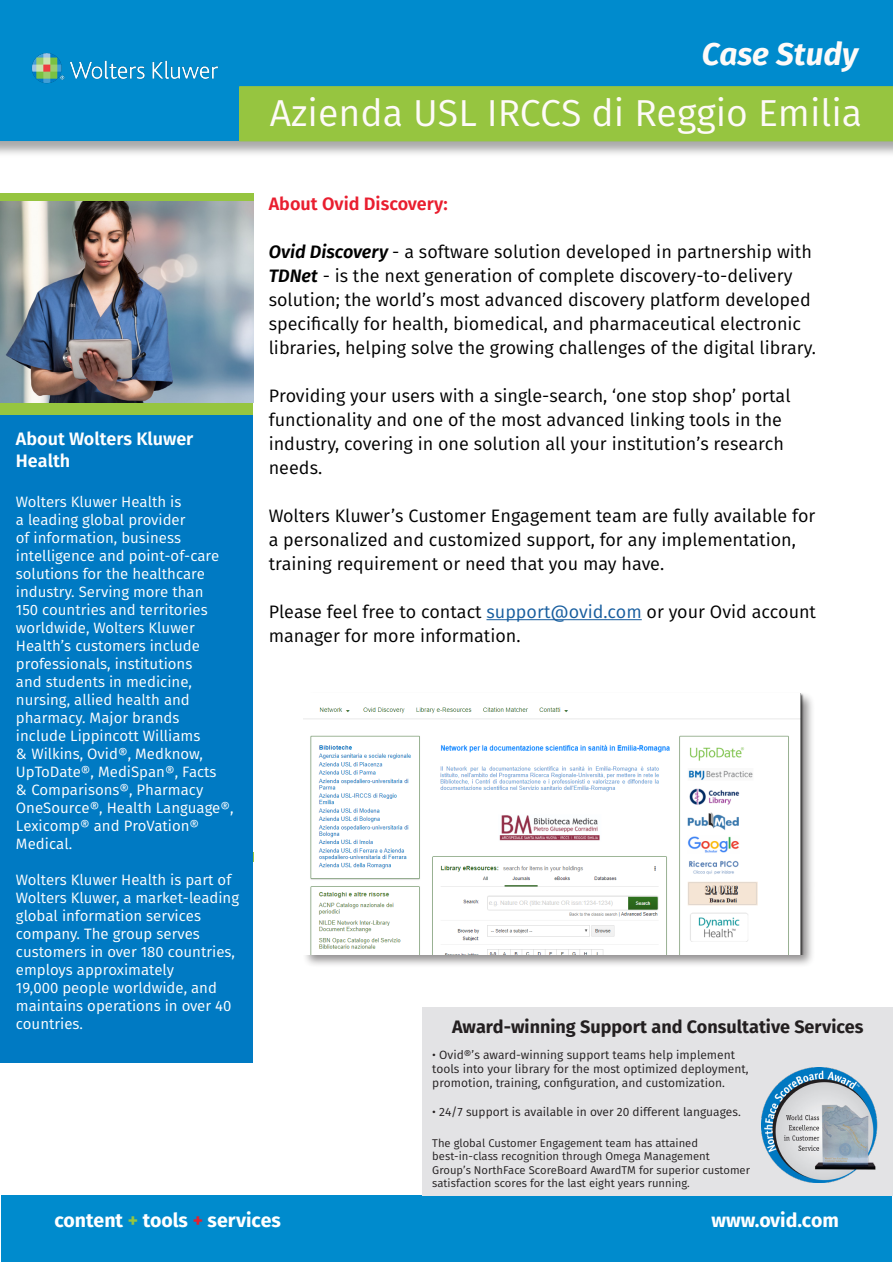
<style>
.page{position:relative;width:893px;height:1263px;background:#fff}
.page>*{position:absolute;margin:0;border:0;box-sizing:border-box;transform-origin:0 0}
.t1{font:37.5px "Fira Sans";color:#fefaf8}
.t2{font:italic 700 31.5px "Fira Sans";color:#fefaf8}
.t3{font:700 19.5px "Fira Sans";color:#fff}
.t4{font:18px/24px "Fira Sans";color:#000}
.t5{font:700 18px "Fira Sans";color:#231f20}
.t6{font:600 18px/21.6px "Fira Sans";color:#fff}
.t7{font:600 18px "Fira Sans";color:#e91e2f}
.t8{font:15px/18px "Fira Sans";color:#fff}
.t9{font:12px/14.4px "Fira Sans";color:#231f20}
.t10{font:11.25px/13.5px "Fira Sans";color:#231f20}
.s1{font-weight:600;font-style:italic}
.s2{color:#175d9e}
.s3{color:#96c540}
.s4{color:#e5202e}
</style>
<div class="page">
<div style="left:0;top:0;width:893px;height:158px;background:#999;opacity:.83"></div>
<div style="left:0;top:0;width:893px;height:141px;background:#008bcd"></div>
<img style="left:19px;top:40px;width:213px;height:57px">
<div style="left:239px;top:86px;width:654px;height:55px;background:#96c540"></div>
<hr style="left:486px;top:619px;width:156px;height:1px;background:#175d9e">
<div style="left:2px;top:1196px;width:890px;height:66px;background:#008bcd"></div>
<div style="left:0;top:415px;width:253px;height:647px;background:#007ac3"></div>
<div style="left:0;top:402px;width:253px;height:13px;background:#96c540"></div>
<img style="left:0;top:201px;width:253px;height:201px">
<div style="left:0;top:193px;width:253px;height:8px;background:#96c540"></div>
<div style="left:423px;top:1007px;width:470px;height:189px;background:#e3e3e5"></div>
<img style="left:761px;top:1067px;width:117px;height:115px">
<div style="left:302px;top:691px;width:514px;height:277px;background:#231f20;opacity:.5"></div>
<img style="left:304px;top:693px;width:500px;height:261px">
<p class="t2" style="left:702px;top:27px;width:158px">Case Study</p>
<p class="t6" style="left:16px;top:427px;width:179px">About Wolters Kluwer<br>Health</p>
<p class="t8" style="left:16px;top:492px;width:219px">Wolters Kluwer Health is<br>a leading global provider<br>of information, business intelligence and point-of-care solutions for the healthcare industry. Serving more than<br>150 countries and territories worldwide, Wolters Kluwer<br>Health’s customers include professionals, institutions<br>and students in medicine, nursing, allied health and pharmacy. Major brands<br>include Lippincott Williams<br>&amp; Wilkins, Ovid®, Medknow,<br>UpToDate®, MediSpan®, Facts<br>&amp; Comparisons®, Pharmacy<br>OneSource®, Health Language®,<br>Lexicomp® and ProVation®<br>Medical.</p>
<p class="t8" style="left:16px;top:870px;width:225px">Wolters Kluwer Health is part of<br>Wolters Kluwer, a market-leading global information services company. The group serves customers in over 180 countries, employs approximately<br>19,000 people worldwide, and maintains operations in over 40 countries.</p>
<p class="t1" style="left:270px;top:85px;width:594px">Azienda USL IRCCS di Reggio Emilia</p>
<p class="t7" style="left:269px;top:189px;width:181px">About Ovid Discovery:</p>
<p class="t4" style="left:269px;top:239px;width:549px"><span class="s1">Ovid Discovery</span> - a software solution developed in partnership with <span class="s1">TDNet</span> - is the next generation of complete discovery-to-delivery solution; the world’s most advanced discovery platform developed specifically for health, biomedical, and pharmaceutical electronic libraries, helping solve the growing challenges of the digital library.</p>
<p class="t4" style="left:269px;top:383px;width:523px">Providing your users with a single-search, ‘one stop shop’ portal functionality and one of the most advanced linking tools in the industry, covering in one solution all your institution’s research needs.</p>
<p class="t4" style="left:269px;top:503px;width:548px">Wolters Kluwer’s Customer Engagement team are fully available for a personalized and customized support, for any implementation, training requirement or need that you may have.</p>
<p class="t4" style="left:269px;top:599px;width:549px">Please feel free to contact <span class="s2">support@ovid.com</span> or your Ovid account manager for more information.</p>
<p class="t5" style="left:452px;top:1011px;width:413px">Award-winning Support and Consultative Services</p>
<p class="t9" style="left:432px;top:1047px;width:318px">• Ovid®’s award-winning support teams help implement tools into your library for the most optimized deployment, promotion, training, configuration, and customization.</p>
<p class="t9" style="left:432px;top:1104px;width:310px">• 24/7 support is available in over 20 different languages.</p>
<p class="t10" style="left:432px;top:1136px;width:319px">The global Customer Engagement team has attained best-in-class recognition through Omega Management Group’s NorthFace ScoreBoard AwardTM for superior customer satisfaction scores for the last eight years running.</p>
<p class="t3" style="left:54px;top:1203px;width:228px">content <span class="s3">+</span> tools <span class="s4">+</span> services</p>
<p class="t3" style="left:711px;top:1203px;width:129px">www.ovid.com</p>
</div>
